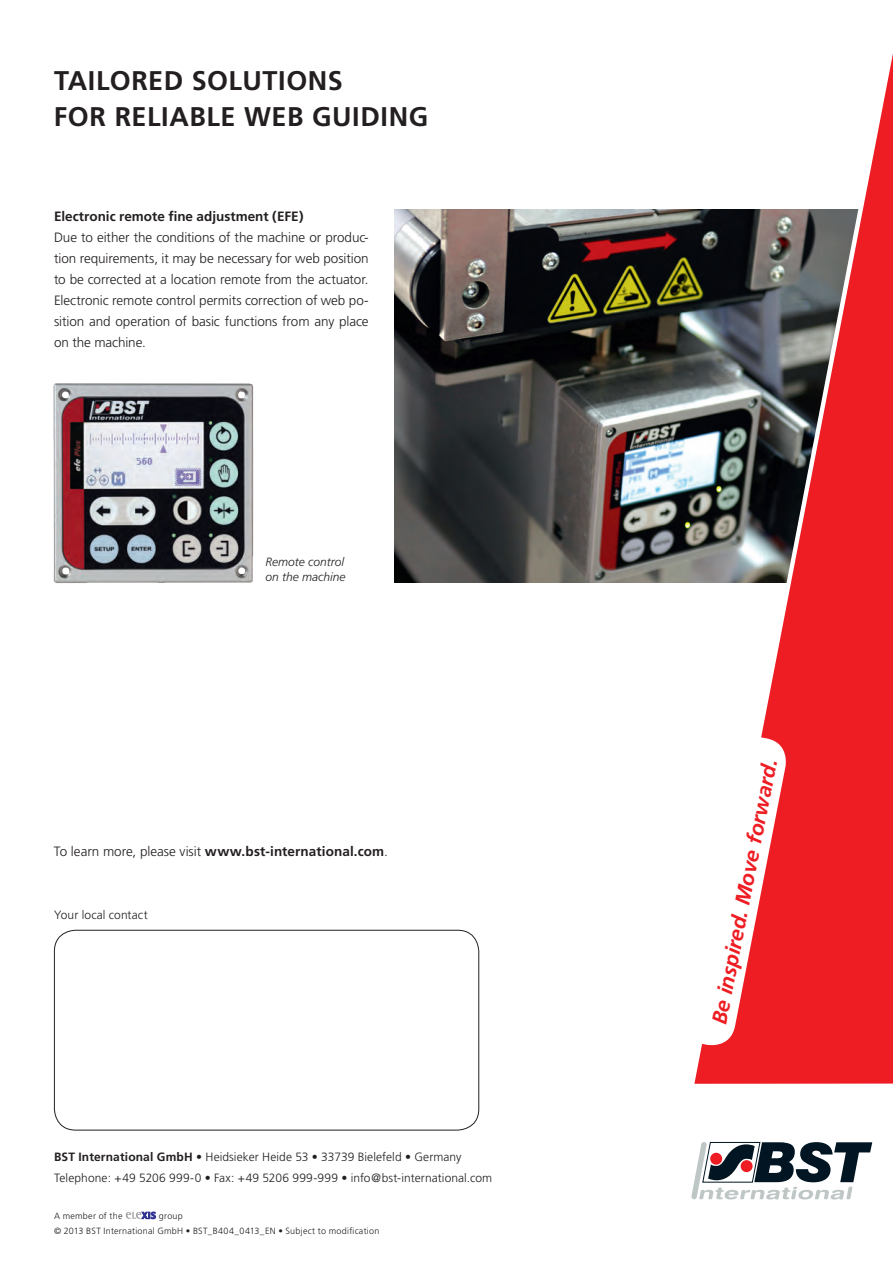
<style>
.page{position:relative;width:893px;height:1263px;background:#fff}
.page>*{position:absolute;margin:0;border:0;box-sizing:border-box;transform-origin:0 0}
.t1{font:700 27px/36.8px "Frutiger";letter-spacing:.02em;color:#231f20}
.t2{font:italic 700 21px "Frutiger";color:#ee1d23}
.t3{font:300 13.5px/21px "Frutiger";letter-spacing:-.005em;color:#231f20;text-align:justify}
.t4{font:700 13.5px "Frutiger";letter-spacing:.005em;color:#231f20}
.t5{font:300 12px/21px "Frutiger";letter-spacing:.005em;color:#231f20}
.t6{font:italic 300 12px/15px "Frutiger";color:#231f20}
.t7{font:300 9px "Frutiger";letter-spacing:.025em;color:#231f20}
.s1{font-weight:300}
.s2{font-weight:700}
</style>
<div class="page">
<img style="left:394px;top:210px;width:259px;height:373px">
<svg style="left:653px;top:209px;width:220px;height:991px"></svg>
<svg style="left:691px;top:1142px;width:181px;height:57px"></svg>
<svg style="left:694px;top:54px;width:199px;height:1030px;fill:#ee1d23"></svg>
<svg style="left:698px;top:737px;width:92px;height:312px"></svg>
<img style="left:53px;top:383px;width:201px;height:200px">
<div style="left:54px;top:930px;width:425px;height:200px;border:1px solid #231f20;border-radius:21px"></div>
<svg style="left:126px;top:1212px;width:30px;height:7px"></svg>
<h1 class="t1" style="left:54px;top:62px;width:376px">Tailored solutions<br>for reliable web guiding</h1>
<p class="t4" style="left:54px;top:208px;width:226px">Electronic remote fine adjustment (EFE</p>
<p class="t4" style="left:299px;top:208px;width:6px">)</p>
<p class="t3" style="left:54px;top:227px;width:316px">Due to either the conditions of the machine or produc&shy;tion requirements, it may be necessary for web position to be corrected at a location remote from the actuator.<br>Electronic remote control permits correction of web po&shy;sition and operation of basic functions from any place on the machine.</p>
<p class="t6" style="left:265px;top:554px;width:82px">Remote control on the machine</p>
<p class="t4" style="left:54px;top:844px;width:335px"><span class="s1">To learn more, please visit</span> www.bst-international.com<span class="s1">.</span></p>
<p class="t5" style="left:54px;top:904px;width:95px">Your local contact</p>
<p class="t5" style="left:54px;top:1146px;width:440px"><span class="s2">BST International GmbH •</span> Heidsieker Heide 53 • 33739 Bielefeld • Germany<br>Telephone: +49 5206 999-0 • Fax: +49 5206 999-999 • info@bst-international.com</p>
<p class="t7" style="left:54px;top:1210px;width:70px">A member of the</p>
<p class="t7" style="left:159px;top:1210px;width:25px">group</p>
<p class="t7" style="left:54px;top:1226px;width:327px">© 2013 BST International GmbH • BST_B404_0413_EN • Subject to modification</p>
<h2 class="t2" style="left:707px;top:1021px;width:271px;rotate:-79deg">Be inspired. Move forward.</h2>
</div>
